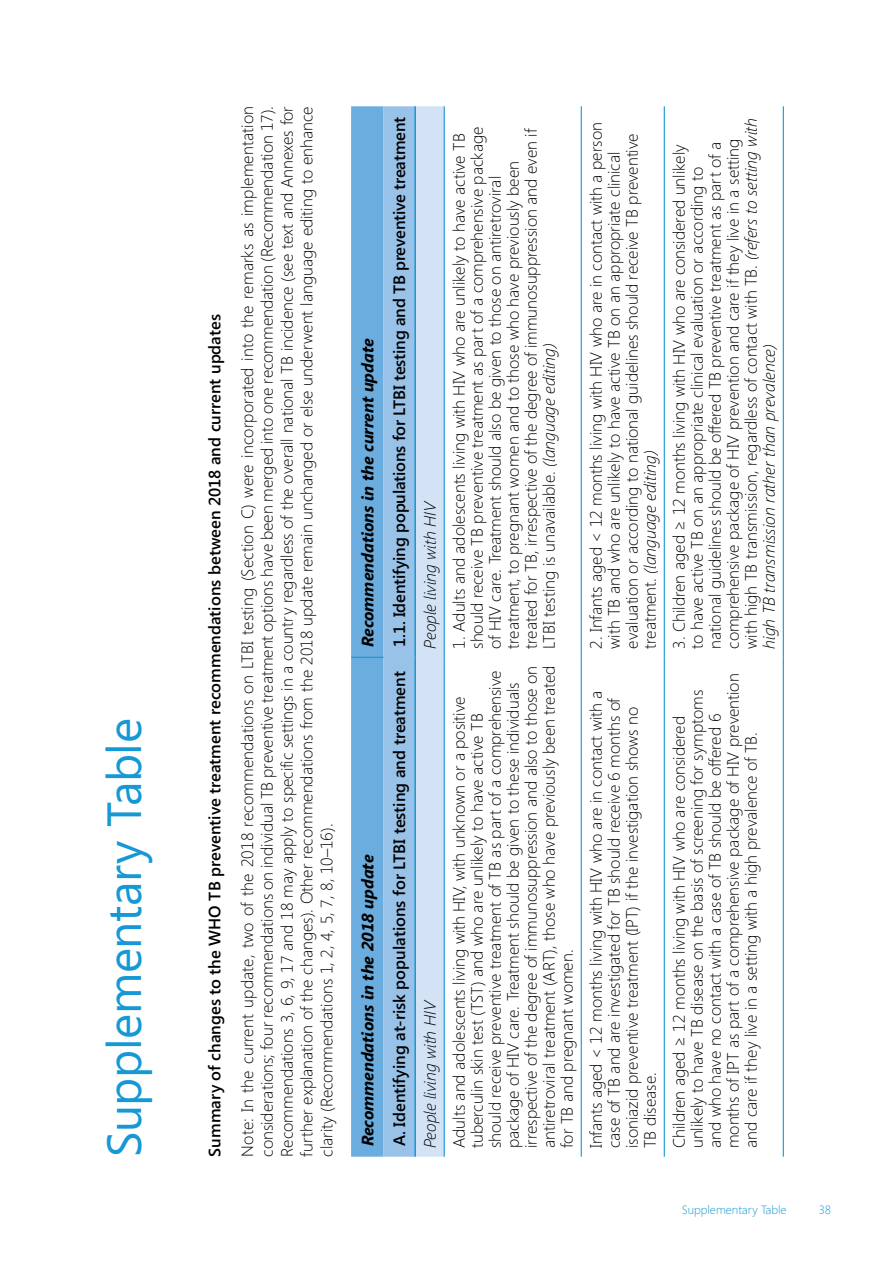
<style>
.page{position:relative;width:893px;height:1263px;background:#fff}
.page>*{position:absolute;margin:0;border:0;box-sizing:border-box;transform-origin:0 0}
.Head1-chapter{font:48px "Segoe UI";letter-spacing:-.01em;color:#1598d5}
.Table-body{font:300 16.5px/18px "Segoe UI";color:#000}
.Body{font:300 16.5px/19.8px "Segoe UI";color:#000;text-align:justify}
.Tbl_subhead_white{font:600 16.5px "Segoe UI";letter-spacing:-.01em;color:#000}
.Body-2{font:600 16.5px "Segoe UI";color:#000}
.Tbl_subhead_white-2{font:italic 700 16.5px "Segoe UI";color:#000}
.Table-body-2{font:italic 300 16.5px "Segoe UI";color:#000}
.t1{font:300 12px "Segoe UI";color:#1598d5}
.s1{font-style:italic}
</style>
<div class="page">
<svg style="left:351px;top:106px;width:93px;height:1051px;background:#9ac4e8"></svg>
<hr style="left:351px;top:657px;width:33px;height:1px;background:#1598d5">
<hr style="left:444px;top:657px;width:1px;height:500px;background:#1598d5">
<hr style="left:444px;top:106px;width:1px;height:551px;background:#1598d5">
<hr style="left:581px;top:657px;width:1px;height:500px;background:#1598d5">
<hr style="left:581px;top:106px;width:1px;height:551px;background:#1598d5">
<hr style="left:664px;top:657px;width:1px;height:500px;background:#1598d5">
<hr style="left:664px;top:106px;width:1px;height:551px;background:#1598d5">
<hr style="left:783px;top:657px;width:1px;height:500px;background:#1598d5">
<hr style="left:783px;top:106px;width:1px;height:551px;background:#1598d5">
<hr style="left:414px;top:657px;width:2px;height:500px;background:#1598d5">
<hr style="left:414px;top:106px;width:2px;height:551px;background:#1598d5">
<p class="Head1-chapter" style="left:91px;top:1157px;width:440px;rotate:-90deg">Supplementary Table</p>
<p class="Body-2" style="left:203px;top:1157px;width:844px;rotate:-90deg">Summary of changes to the WHO TB preventive treatment recommendations between 2018 and current updates</p>
<p class="Body" style="left:237px;top:1157px;width:1052px;rotate:-90deg">Note: In the current update, two of the 2018 recommendations on LTBI testing (Section C) were incorporated into the remarks as implementation considerations; four recommendations on individual TB preventive treatment options have been merged into one recommendation (Recommendation 17).<br>Recommendations 3, 6, 9, 17 and 18 may apply to specific settings in a country regardless of the overall national TB incidence (see text and Annexes for further explanation of the changes). Other recommendations from the 2018 update remain unchanged or else underwent language editing to enhance clarity (Recommendations 1, 2, 4, 5, 7, 8, 10–16).</p>
<p class="Tbl_subhead_white-2" style="left:356px;top:647px;width:310px;rotate:-90deg">Recommendations in the current update</p>
<p class="Tbl_subhead_white-2" style="left:356px;top:1146px;width:293px;rotate:-90deg">Recommendations in the 2018 update</p>
<p class="Tbl_subhead_white" style="left:388px;top:647px;width:532px;rotate:-90deg">1.1. Identifying populations for LTBI testing and TB preventive treatment</p>
<p class="Tbl_subhead_white" style="left:388px;top:1146px;width:477px;rotate:-90deg">A. Identifying at-risk populations for LTBI testing and treatment</p>
<p class="Table-body-2" style="left:414px;top:649px;width:150px;rotate:-90deg">People living with HIV</p>
<p class="Table-body-2" style="left:414px;top:1148px;width:150px;rotate:-90deg">People living with HIV</p>
<p class="Table-body" style="left:449px;top:649px;width:523px;rotate:-90deg">1. Adults and adolescents living with HIV who are unlikely to have active TB should receive TB preventive treatment as part of a comprehensive package of HIV care. Treatment should also be given to those on antiretroviral treatment, to pregnant women and to those who have previously been treated for TB, irrespective of the degree of immunosuppression and even if LTBI testing is unavailable. <span class="s1">(language editing)</span></p>
<p class="Table-body" style="left:449px;top:1148px;width:484px;rotate:-90deg">Adults and adolescents living with HIV, with unknown or a positive tuberculin skin test (TST) and who are unlikely to have active TB should receive preventive treatment of TB as part of a comprehensive package of HIV care. Treatment should be given to these individuals irrespective of the degree of immunosuppression and also to those on antiretroviral treatment (ART), those who have previously been treated for TB and pregnant women.</p>
<p class="Table-body" style="left:586px;top:649px;width:528px;rotate:-90deg">2. Infants aged &lt; 12 months living with HIV who are in contact with a person with TB and who are unlikely to have active TB on an appropriate clinical evaluation or according to national guidelines should receive TB preventive treatment. <span class="s1">(language editing)</span></p>
<p class="Table-body" style="left:586px;top:1148px;width:459px;rotate:-90deg">Infants aged &lt; 12 months living with HIV who are in contact with a case of TB and are investigated for TB should receive 6 months of isoniazid preventive treatment (IPT) if the investigation shows no TB disease.</p>
<p class="Table-body" style="left:669px;top:649px;width:532px;rotate:-90deg">3. Children aged ≥ 12 months living with HIV who are considered unlikely<br>to have active TB on an appropriate clinical evaluation or according to national guidelines should be offered TB preventive treatment as part of a comprehensive package of HIV prevention and care if they live in a setting with high TB transmission, regardless of contact with TB. <span class="s1">(refers to setting with high TB transmission rather than prevalence)</span></p>
<p class="Table-body" style="left:669px;top:1148px;width:476px;rotate:-90deg">Children aged ≥ 12 months living with HIV who are considered unlikely to have TB disease on the basis of screening for symptoms and who have no contact with a case of TB should be offered 6 months of IPT as part of a comprehensive package of HIV prevention and care if they live in a setting with a high prevalence of TB.</p>
<p class="t1" style="left:682px;top:1202px;width:106px">Supplementary Table</p>
<p class="t1" style="left:819px;top:1202px;width:14px">38</p>
</div>
